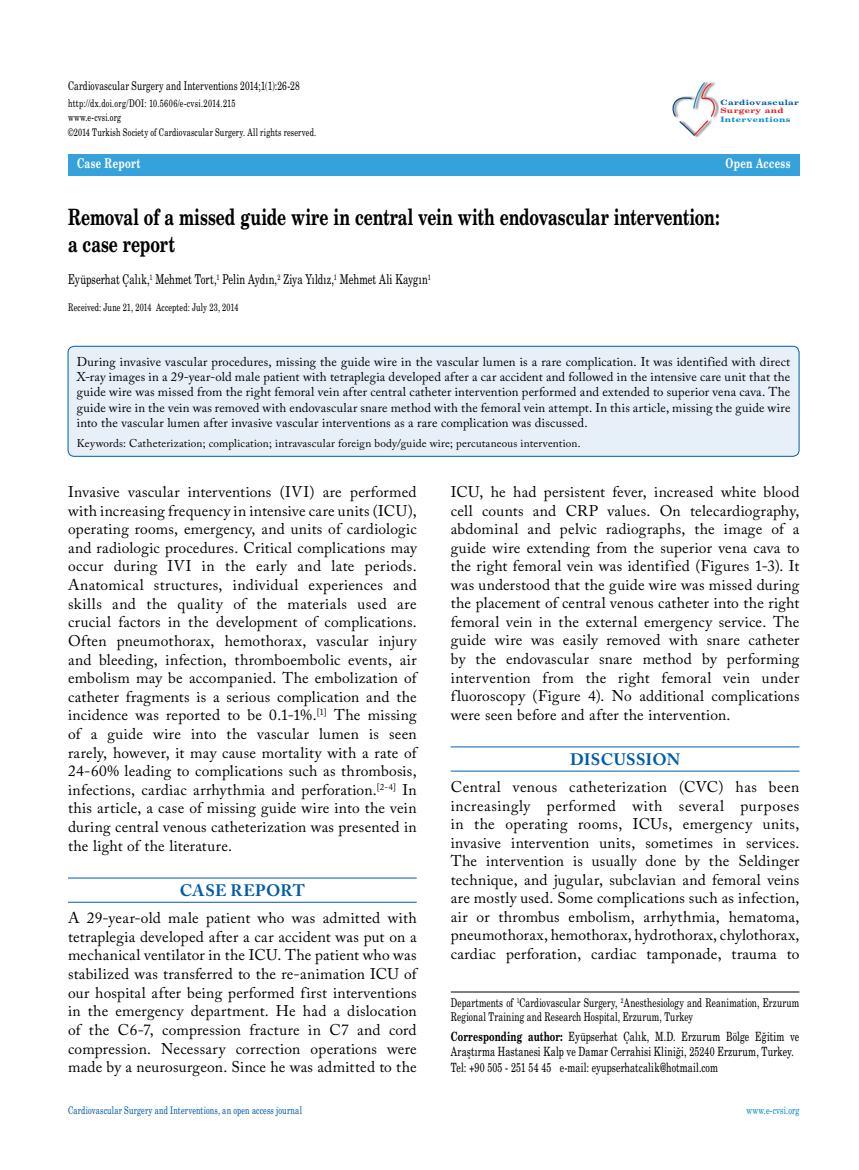
<style>
.page{position:relative;width:859px;height:1170px;background:#fff}
.page>*{position:absolute;margin:0;border:0;box-sizing:border-box;transform-origin:0 0}
.t1{font:22.5px/27px "Madison Bold Tr";color:#000}
.t2{font:700 16.5px "Adobe Caslon Pro";letter-spacing:.02em;color:#005baa}
.t3{font:15.45px/18.6px "Adobe Caslon Pro";letter-spacing:.015em;color:#000;text-align:justify}
.t4{font:13.5px "Madison Tr";color:#000}
.t5{font:13.5px "Madison Bold Tr";letter-spacing:.025em;color:#fff}
.t6{font:12.75px/15.3px "Adobe Caslon Pro";letter-spacing:.015em;color:#000;text-align:justify}
.t7{font:12.75px/15.3px "Madison Tr";letter-spacing:.01em;color:#000}
.t8{font:12px/14.4px "Madison Tr";letter-spacing:.01em;color:#000}
.t9{font:11.25px "Adobe Caslon Pro";letter-spacing:.015em;color:#000}
.t10{font:10.5px/14.7px "Madison Tr";letter-spacing:.015em;color:#000}
.t11{font:10.5px "Madison Tr";letter-spacing:.015em;color:#005baa}
.t12{font:10.5px "Madison Tr";letter-spacing:.015em;color:#0089cf}
.t13{font:7.35px "Madison Bold Tr";letter-spacing:.03em;color:#005baa;scale:1.8 1}
.t14{font:7.35px "Madison Bold Tr";letter-spacing:.03em;color:#0089cf;scale:1.8 1}
.t15{font:7.35px "Madison Bold Tr";letter-spacing:.03em;color:#ed1d24;scale:1.8 1}
.s1{font-family:"Madison Bold Tr"}
</style>
<div class="page">
<img style="left:694px;top:81px;width:25px;height:56px">
<svg style="left:672px;top:82px;width:44px;height:54px"></svg>
<div style="left:68px;top:154px;width:731px;height:22px;background:#35a2db"></div>
<hr style="left:451px;top:991px;width:348px;height:1px;background:#000">
<div style="left:68px;top:346px;width:731px;height:110px;background:#e7eff9;border-radius:6px"></div>
<div style="left:68px;top:346px;width:731px;height:110px;border:1px solid #005baa;border-radius:6px"></div>
<hr style="left:68px;top:877px;width:349px;height:1px;background:#005baa">
<hr style="left:68px;top:901px;width:349px;height:1px;background:#005baa">
<hr style="left:451px;top:746px;width:348px;height:1px;background:#005baa">
<hr style="left:451px;top:770px;width:348px;height:1px;background:#005baa">
<p class="t8" style="left:68px;top:78px;width:233px">Cardiovascular Surgery and Interventions 2014;1(1):26-28</p>
<p class="t10" style="left:68px;top:95px;width:250px">http://dx.doi.org/DOI: 10.5606/e-cvsi.2014.215<br>www.e-cvsi.org<br>©2014 Turkish Society of Cardiovascular Surgery. All rights reserved.</p>
<p class="t13" style="left:720px;top:97px;width:45px">Cardiovascular</p>
<p class="t15" style="left:720px;top:106px;width:37px">Surgery and</p>
<p class="t14" style="left:720px;top:115px;width:40px">Interventions</p>
<p class="t5" style="left:77px;top:155px;width:65px">Case Report</p>
<p class="t5" style="left:725px;top:155px;width:66px">Open Access</p>
<h1 class="t1" style="left:68px;top:202px;width:653px">Removal of a missed guide wire in central vein with endovascular intervention: a case report</h1>
<p class="t4" style="left:68px;top:271px;width:364px">Eyüpserhat Çalık,<sup>1</sup> Mehmet Tort,<sup>1</sup> Pelin Aydın,<sup>2</sup> Ziya Yıldız,<sup>1</sup> Mehmet Ali Kaygın<sup>1</sup></p>
<p class="t10" style="left:68px;top:300px;width:172px">Received: June 21, 2014 Accepted: July 23, 2014</p>
<p class="t6" style="left:77px;top:354px;width:715px">During invasive vascular procedures, missing the guide wire in the vascular lumen is a rare complication. It was identified with direct X-ray images in a 29-year-old male patient with tetraplegia developed after a car accident and followed in the intensive care unit that the guide wire was missed from the right femoral vein after central catheter intervention performed and extended to superior vena cava. The guide wire in the vein was removed with endovascular snare method with the femoral vein attempt. In this article, missing the guide wire into the vascular lumen after invasive vascular interventions as a rare complication was discussed.</p>
<p class="t9" style="left:77px;top:436px;width:505px">Keywords: Catheterization; complication; intravascular foreign body/guide wire; percutaneous intervention.</p>
<p class="t3" style="left:68px;top:482px;width:350px">Invasive vascular interventions (IVI) are performed with increasing frequency in intensive care units (ICU), operating rooms, emergency, and units of cardiologic and radiologic procedures. Critical complications may occur during IVI in the early and late periods.<br>Anatomical structures, individual experiences and skills and the quality of the materials used are crucial factors in the development of complications.<br>Often pneumothorax, hemothorax, vascular injury and bleeding, infection, thromboembolic events, air embolism may be accompanied. The embolization of catheter fragments is a serious complication and the incidence was reported to be 0.1-1%.<sup>[1]</sup> The missing of a guide wire into the vascular lumen is seen rarely, however, it may cause mortality with a rate of 24-60% leading to complications such as thrombosis, infections, cardiac arrhythmia and perforation.<sup>[2-4]</sup> In this article, a case of missing guide wire into the vein during central venous catheterization was presented in the light of the literature.</p>
<p class="t2" style="left:180px;top:880px;width:127px">CASE REPORT</p>
<p class="t3" style="left:68px;top:908px;width:350px">A 29-year-old male patient who was admitted with tetraplegia developed after a car accident was put on a mechanical ventilator in the ICU. The patient who was stabilized was transferred to the re-animation ICU of our hospital after being performed first interventions in the emergency department. He had a dislocation of the C6-7, compression fracture in C7 and cord compression. Necessary correction operations were made by a neurosurgeon. Since he was admitted to the</p>
<p class="t3" style="left:451px;top:482px;width:350px">ICU, he had persistent fever, increased white blood cell counts and CRP values. On telecardiography, abdominal and pelvic radiographs, the image of a guide wire extending from the superior vena cava to the right femoral vein was identified (Figures 1-3). It was understood that the guide wire was missed during the placement of central venous catheter into the right femoral vein in the external emergency service. The guide wire was easily removed with snare catheter by the endovascular snare method by performing intervention from the right femoral vein under fluoroscopy (Figure 4). No additional complications were seen before and after the intervention.</p>
<p class="t2" style="left:570px;top:749px;width:112px">DISCUSSION</p>
<p class="t3" style="left:451px;top:777px;width:350px">Central venous catheterization (CVC) has been increasingly performed with several purposes in the operating rooms, ICUs, emergency units, invasive intervention units, sometimes in services.<br>The intervention is usually done by the Seldinger technique, and jugular, subclavian and femoral veins are mostly used. Some complications such as infection, air or thrombus embolism, arrhythmia, hematoma, pneumothorax, hemothorax, hydrothorax, chylothorax, cardiac perforation, cardiac tamponade, trauma to</p>
<p class="t8" style="left:451px;top:995px;width:350px">Departments of <sup>1</sup>Cardiovascular Surgery, <sup>2</sup>Anesthesiology and Reanimation, Erzurum<br>Regional Training and Research Hospital, Erzurum, Turkey</p>
<p class="t7" style="left:451px;top:1028px;width:350px"><span class="s1">Corresponding author:</span> Eyüpserhat Çalık, M.D. Erzurum Bölge Eğitim ve<br>Araştırma Hastanesi Kalp ve Damar Cerrahisi Kliniği, 25240 Erzurum, Turkey.<br>Tel: +90 505 - 251 54 45 e-mail: eyupserhatcalik@hotmail.com</p>
<p class="t11" style="left:68px;top:1103px;width:235px">Cardiovascular Surgery and Interventions, an open access journal</p>
<p class="t12" style="left:746px;top:1103px;width:55px">www.e-cvsi.org</p>
</div>
